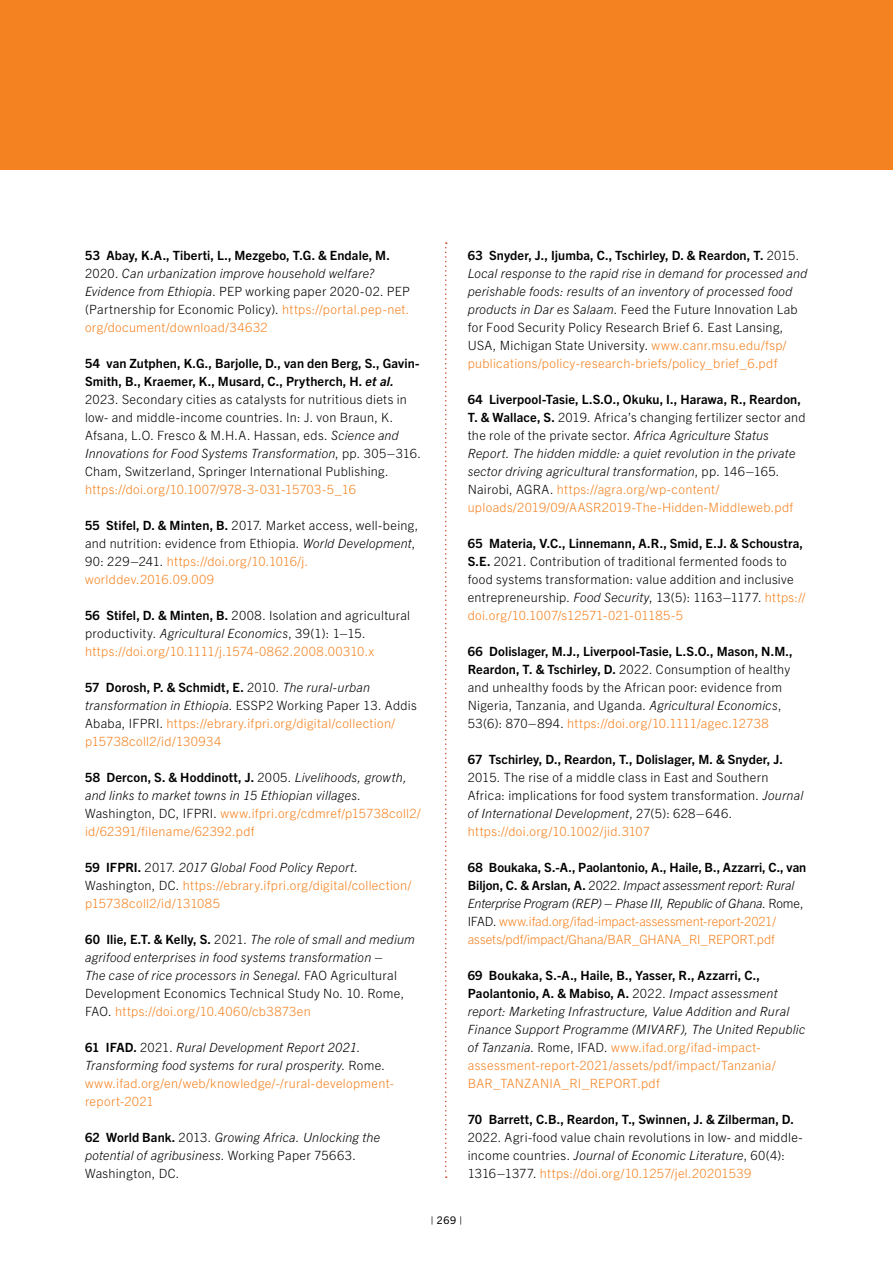
<style>
.page{position:relative;width:893px;height:1263px;background:#fff}
.page>*{position:absolute;margin:0;border:0;box-sizing:border-box;transform-origin:0 0}
.t1{font:300 12.75px/18px "Trade Gothic Next LT Pro";letter-spacing:.025em;color:#000}
.t2{font:italic 300 12.75px/18px "Trade Gothic Next LT Pro";letter-spacing:.015em;color:#000}
.t3{font:300 12.75px/18px "Trade Gothic Next LT Pro";letter-spacing:.02em;color:#f58220}
.t4{font:300 12.75px/18px "Trade Gothic Next LT Pro";letter-spacing:-.005em;color:#f58220}
.t5{font:700 12.75px "Trade Gothic Next LT Pro";letter-spacing:.01em;color:#000}
.t6{font:10.5px "Trade Gothic Next LT Pro";color:#000}
.s1{font-weight:700}
.s2{font-style:italic}
.s3{color:#f58220}
.s4{font-weight:700;font-style:italic}
.s5{font-weight:700;color:#000}
.s6{color:#000}
.s7{font-style:italic;color:#000}
.s8{font-weight:700;font-style:normal}
.s9{font-style:normal}
.s10{font-style:normal;color:#f58220}
</style>
<div class="page">
<svg style="left:445px;top:242px;width:2px;height:936px"></svg>
<div style="left:0;top:0;width:893px;height:170px;background:#f58220"></div>
<p class="t1" style="left:85px;top:245px;width:326px"><span class="s1">53 Abay, K.A., Tiberti, L., Mezgebo, T.G. &amp; Endale, M.<br></span>2020. <span class="s2">Can urbanization improve household welfare?<br>Evidence from Ethiopia</span>. PEP working paper 2020-02. PEP (Partnership for Economic Policy). <span class="s3">https://portal.pep-net. org/document/download/34632</span></p>
<p class="t1" style="left:85px;top:353px;width:337px"><span class="s1">54 van Zutphen, K.G., Barjolle, D., van den Berg, S., Gavin-Smith, B., Kraemer, K., Musard, C., Prytherch, H.</span> <span class="s4">et al.<br></span>2023. Secondary cities as catalysts for nutritious diets in low- and middle-income countries. In: J. von Braun, K.<br>Afsana, L.O. Fresco &amp; M.H.A. Hassan, eds. <span class="s2">Science and Innovations for Food Systems Transformation</span>, pp. 305–316.<br>Cham, Switzerland, Springer International Publishing.</p>
<p class="t3" style="left:85px;top:479px;width:273px">https://doi.org/10.1007/978-3-031-15703-5_16</p>
<p class="t1" style="left:85px;top:515px;width:335px"><span class="s1">55 Stifel, D. &amp; Minten, B.</span> 2017. Market access, well-being, and nutrition: evidence from Ethiopia. <span class="s2">World Development</span>, 90: 229–241. <span class="s3">https://doi.org/10.1016/j. worlddev.2016.09.009</span></p>
<p class="t1" style="left:85px;top:605px;width:327px"><span class="s1">56 Stifel, D. &amp; Minten, B.</span> 2008. Isolation and agricultural productivity. <span class="s2">Agricultural Economics</span>, 39(1): 1–15. <span class="s3">https://doi.org/10.1111/j.1574-0862.2008.00310.x</span></p>
<p class="t3" style="left:85px;top:677px;width:333px"><span class="s5">57 Dorosh, P. &amp; Schmidt, E.</span> <span class="s6">2010.</span> <span class="s7">The rural-urban transformation in Ethiopia</span><span class="s6">. ESSP2 Working Paper 13. Addis Ababa, IFPRI.</span> https://ebrary.ifpri.org/digital/collection/ p15738coll2/id/130934</p>
<p class="t2" style="left:85px;top:767px;width:337px"><span class="s8">58 Dercon, S. &amp; Hoddinott, J.</span> <span class="s9">2005.</span> Livelihoods, growth, and links to market towns in 15 Ethiopian villages<span class="s9">.<br>Washington, DC, IFPRI.</span> <span class="s10">www.ifpri.org/cdmref/p15738coll2/ id/62391/filename/62392.pdf</span></p>
<p class="t3" style="left:85px;top:857px;width:328px"><span class="s5">59 IFPRI.</span> <span class="s6">2017.</span> <span class="s7">2017 Global Food Policy Report</span><span class="s6">.<br>Washington, DC.</span> https://ebrary.ifpri.org/digital/collection/ p15738coll2/id/131085</p>
<p class="t2" style="left:85px;top:929px;width:331px"><span class="s8">60 Ilie, E.T. &amp; Kelly, S.</span> <span class="s9">2021.</span> The role of small and medium agrifood enterprises in food systems transformation –<br>The case of rice processors in Senegal<span class="s9">. FAO Agricultural Development Economics Technical Study No. 10. Rome, FAO.</span> <span class="s10">https://doi.org/10.4060/cb3873en</span></p>
<p class="t2" style="left:85px;top:1037px;width:310px"><span class="s8">61 IFAD.</span> <span class="s9">2021.</span> Rural Development Report 2021.<br>Transforming food systems for rural prosperity<span class="s9">. Rome. </span><span class="s10">www.ifad.org/en/web/knowledge/-/rural-development&shy;report-2021</span></p>
<p class="t2" style="left:85px;top:1127px;width:297px"><span class="s8">62 World Bank.</span> <span class="s9">2013.</span> Growing Africa. Unlocking the potential of agribusiness<span class="s9">. Working Paper 75663.<br>Washington, DC.</span></p>
<p class="t2" style="left:468px;top:245px;width:341px"><span class="s8">63 Snyder, J., Ijumba, C., Tschirley, D. &amp; Reardon, T.</span> <span class="s9">2015.<br></span>Local response to the rapid rise in demand for processed and perishable foods: results of an inventory of processed food products in Dar es Salaam<span class="s9">. Feed the Future Innovation Lab for Food Security Policy Research Brief 6. East Lansing, USA, Michigan State University.</span> <span class="s10">www.canr.msu.edu/fsp/ publications/policy-research-briefs/policy_brief_6.pdf</span></p>
<p class="t2" style="left:468px;top:389px;width:339px"><span class="s8">64 Liverpool-Tasie, L.S.O., Okuku, I., Harawa, R., Reardon, T. &amp; Wallace, S.</span> <span class="s9">2019. Africa’s changing fertilizer sector and the role of the private sector.</span> Africa Agriculture Status Report. The hidden middle: a quiet revolution in the private sector driving agricultural transformation<span class="s9">, pp. 146–165.<br>Nairobi, AGRA.</span> <span class="s10">https://agra.org/wp-content/ uploads/2019/09/AASR2019-The-Hidden-Middleweb.pdf</span></p>
<p class="t1" style="left:468px;top:534px;width:339px"><span class="s1">65 Materia, V.C., Linnemann, A.R., Smid, E.J. &amp; Schoustra, S.E.</span> 2021. Contribution of traditional fermented foods to food systems transformation: value addition and inclusive entrepreneurship. <span class="s2">Food Security</span>, 13(5): 1163–1177. <span class="s3">https:// doi.org/10.1007/s12571-021-01185-5</span></p>
<p class="t1" style="left:468px;top:642px;width:326px"><span class="s1">66 Dolislager, M.J., Liverpool-Tasie, L.S.O., Mason, N.M., Reardon, T. &amp; Tschirley, D.</span> 2022. Consumption of healthy and unhealthy foods by the African poor: evidence from Nigeria, Tanzania, and Uganda. <span class="s2">Agricultural Economics</span>, 53(6): 870–894. <span class="s3">https://doi.org/10.1111/agec.12738</span></p>
<p class="t5" style="left:468px;top:751px;width:317px">67 Tschirley, D., Reardon, T., Dolislager, M. &amp; Snyder, J.</p>
<p class="t1" style="left:468px;top:768px;width:337px">2015. The rise of a middle class in East and Southern Africa: implications for food system transformation. <span class="s2">Journal of International Development</span>, 27(5): 628–646. <span class="s3">https://doi.org/10.1002/jid.3107</span></p>
<p class="t4" style="left:468px;top:858px;width:340px"><span class="s5">68 Boukaka, S.-A., Paolantonio, A., Haile, B., Azzarri, C., van Biljon, C. &amp; Arslan, A.</span> <span class="s6">2022.</span> <span class="s7">Impact assessment report: Rural Enterprise Program (REP) – Phase III, Republic of Ghana</span><span class="s6">. Rome, IFAD.</span> www.ifad.org/ifad-impact-assessment-report-2021/ assets/pdf/impact/Ghana/BAR_GHANA_RI_REPORT.pdf</p>
<p class="t2" style="left:468px;top:966px;width:339px"><span class="s8">69 Boukaka, S.-A., Haile, B., Yasser, R., Azzarri, C., Paolantonio, A. &amp; Mabiso, A.</span> <span class="s9">2022.</span> Impact assessment report: Marketing Infrastructure, Value Addition and Rural Finance Support Programme (MIVARF), The United Republic of Tanzania<span class="s9">. Rome, IFAD.</span> <span class="s10">www.ifad.org/ifad-impact&shy;assessment-report-2021/assets/pdf/impact/Tanzania/ BAR_TANZANIA_RI_REPORT.pdf</span></p>
<p class="t5" style="left:468px;top:1111px;width:328px">70 Barrett, C.B., Reardon, T., Swinnen, J. &amp; Zilberman, D.</p>
<p class="t1" style="left:468px;top:1128px;width:336px">2022. Agri-food value chain revolutions in low- and middle&shy;income countries. <span class="s2">Journal of Economic Literature</span>, 60(4):<br>1316–1377. <span class="s3">https://doi.org/10.1257/jel.20201539</span></p>
<p class="t6" style="left:431px;top:1213px;width:33px">| 269 |</p>
</div>
